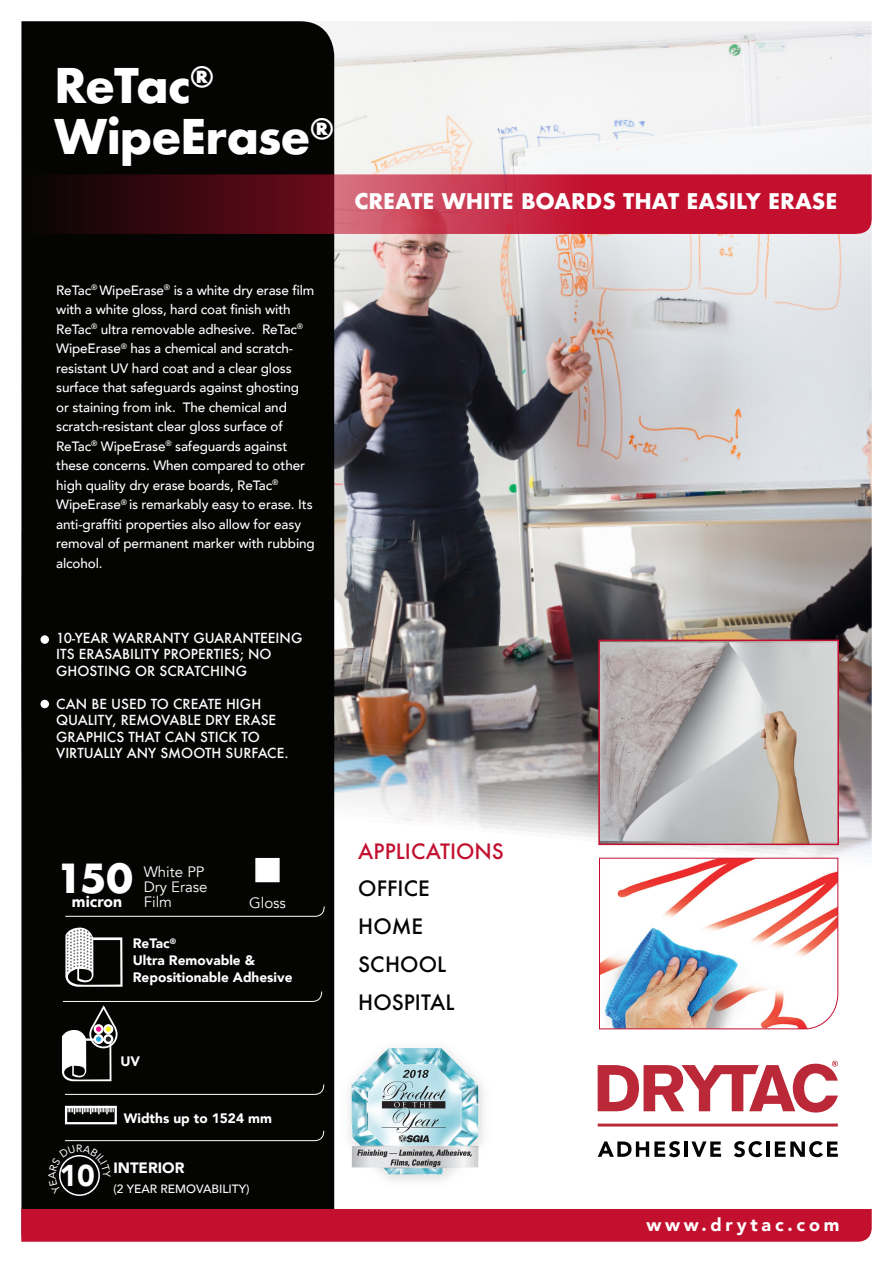
<style>
.page{position:relative;width:893px;height:1263px;background:#fff}
.page>*{position:absolute;margin:0;border:0;box-sizing:border-box;transform-origin:0 0}
.t1{font:700 46.5px "Futura";letter-spacing:-.025em;color:#fff}
.t2{font:700 39px "Futura";color:#fff}
.t3{font:900 30px "Avenir";color:#fff}
.t4{font:700 21px "Futura";color:#fff}
.t5{font:500 20.55px "Futura";color:#040503}
.t6{font:500 20.55px "Futura";color:#c3102f}
.t7{font:900 18px "Avenir";letter-spacing:.21em;color:#fff}
.t8{font:900 15.75px "Avenir";color:#fff}
.t9{font:15px "Avenir";color:#fff}
.t10{font:900 15px "Avenir";color:#fff}
.t11{font:900 13.65px "Avenir";color:#fff}
.t12{font:500 13.5px/19.5px "Avenir";letter-spacing:-.01em;color:#fff}
.t13{font:500 13.5px/16.5px "Futura";color:#fff}
.t14{font:500 12px "Avenir";color:#fff}
</style>
<div class="page">
<img style="left:334px;top:21px;width:538px;height:1031px">
<div style="left:21px;top:21px;width:313px;height:1188px;background:#040503"></div>
<div style="left:21px;top:1209px;width:851px;height:33px;background:#c3102f"></div>
<svg style="left:598px;top:1061px;width:240px;height:51px"></svg>
<svg style="left:598px;top:1141px;width:82px;height:16px"></svg>
<hr style="left:684px;top:1141px;width:4px;height:16px;background:#040503">
<svg style="left:691px;top:1141px;width:30px;height:16px"></svg>
<svg style="left:734px;top:1141px;width:28px;height:16px"></svg>
<hr style="left:766px;top:1141px;width:4px;height:16px;background:#040503">
<svg style="left:775px;top:1141px;width:63px;height:16px"></svg>
<hr style="left:598px;top:1123px;width:240px;height:3px;background:#bb2938">
<svg style="left:21px;top:174px;width:851px;height:61px;background:#931e31"></svg>
<div style="left:40px;top:635px;width:9px;height:9px;background:#fff;border-radius:50%"></div>
<div style="left:40px;top:700px;width:9px;height:8px;background:#fff;border-radius:50%"></div>
<svg style="left:599px;top:857px;width:241px;height:173px"></svg>
<img style="left:601px;top:643px;width:235px;height:199px">
<div style="left:598px;top:640px;width:241px;height:205px;border:2px solid #c3102f"></div>
<img style="left:339px;top:1037px;width:155px;height:144px">
<img style="left:350px;top:1173px;width:40px;height:2px">
<img style="left:439px;top:1174px;width:37px;height:5px">
<img style="left:480px;top:1048px;width:1px;height:38px">
<svg style="left:350px;top:1045px;width:130px;height:128px"></svg>
<img style="left:352px;top:1130px;width:126px;height:44px">
<svg style="left:65px;top:906px;width:261px;height:11px;background:#1b1c1a"></svg>
<div style="left:65px;top:1106px;width:52px;height:18px;border:2px solid #fff"></div>
<svg style="left:68px;top:1106px;width:46px;height:8px"></svg>
<svg style="left:62px;top:927px;width:263px;height:168px;background:#171816"></svg>
<div style="left:59px;top:1155px;width:41px;height:41px;border:2px solid #fff;border-radius:50%"></div>
<div style="left:255px;top:858px;width:25px;height:24px;background:#fff;border:2px solid #fff"></div>
<div style="left:48px;top:1130px;width:277px;height:64px;background:#040503"></div>
<p class="t1" style="left:54px;top:52px;width:163px">ReTac<sup>®</sup></p>
<p class="t1" style="left:54px;top:103px;width:283px">WipeErase<sup>®</sup></p>
<p class="t4" style="left:354px;top:186px;width:484px">CREATE WHITE BOARDS THAT EASILY ERASE</p>
<p class="t12" style="left:56px;top:280px;width:260px">ReTac<sup>®</sup> WipeErase<sup>®</sup> is a white dry erase film with a white gloss, hard coat finish with ReTac<sup>®</sup> ultra removable adhesive. ReTac<sup>® </sup>WipeErase<sup>®</sup> has a chemical and scratch&shy;resistant UV hard coat and a clear gloss surface that safeguards against ghosting or staining from ink. The chemical and scratch-resistant clear gloss surface of ReTac<sup>®</sup> WipeErase<sup>®</sup> safeguards against these concerns. When compared to other high quality dry erase boards, ReTac<sup>® </sup>WipeErase<sup>®</sup> is remarkably easy to erase. Its anti-graffiti properties also allow for easy removal of permanent marker with rubbing alcohol.</p>
<p class="t13" style="left:56px;top:629px;width:248px">10-YEAR WARRANTY GUARANTEEING<br>ITS ERASABILITY PROPERTIES; NO<br>GHOSTING OR SCRATCHING</p>
<p class="t13" style="left:56px;top:695px;width:234px">CAN BE USED TO CREATE HIGH<br>QUALITY, REMOVABLE DRY ERASE<br>GRAPHICS THAT CAN STICK TO<br>VIRTUALLY ANY SMOOTH SURFACE.</p>
<p class="t2" style="left:56px;top:850px;width:79px">150</p>
<p class="t8" style="left:72px;top:888px;width:52px">micron</p>
<p class="t9" style="left:249px;top:894px;width:38px">Gloss</p>
<p class="t9" style="left:144px;top:863px;width:62px">White PP</p>
<p class="t9" style="left:144px;top:878px;width:65px">Dry Erase</p>
<p class="t9" style="left:144px;top:893px;width:30px">Film</p>
<p class="t11" style="left:133px;top:932px;width:45px">ReTac<sup>®</sup></p>
<p class="t11" style="left:133px;top:949px;width:124px">Ultra Removable &amp;</p>
<p class="t11" style="left:133px;top:966px;width:161px">Repositionable Adhesive</p>
<p class="t11" style="left:120px;top:1049px;width:21px">UV</p>
<p class="t11" style="left:124px;top:1106px;width:150px">Widths up to 1524 mm</p>
<p class="t3" style="left:59px;top:1150px;width:37px">10</p>
<p class="t10" style="left:113px;top:1155px;width:73px">INTERIOR</p>
<p class="t14" style="left:113px;top:1178px;width:138px">(2 YEAR REMOVABILITY)</p>
<p class="t6" style="left:358px;top:837px;width:147px">APPLICATIONS</p>
<p class="t5" style="left:358px;top:874px;width:73px">OFFICE</p>
<p class="t5" style="left:358px;top:912px;width:66px">HOME</p>
<p class="t5" style="left:358px;top:950px;width:89px">SCHOOL</p>
<p class="t5" style="left:358px;top:988px;width:98px">HOSPITAL</p>
<p class="t7" style="left:646px;top:1209px;width:195px">www.drytac.com</p>
</div>
